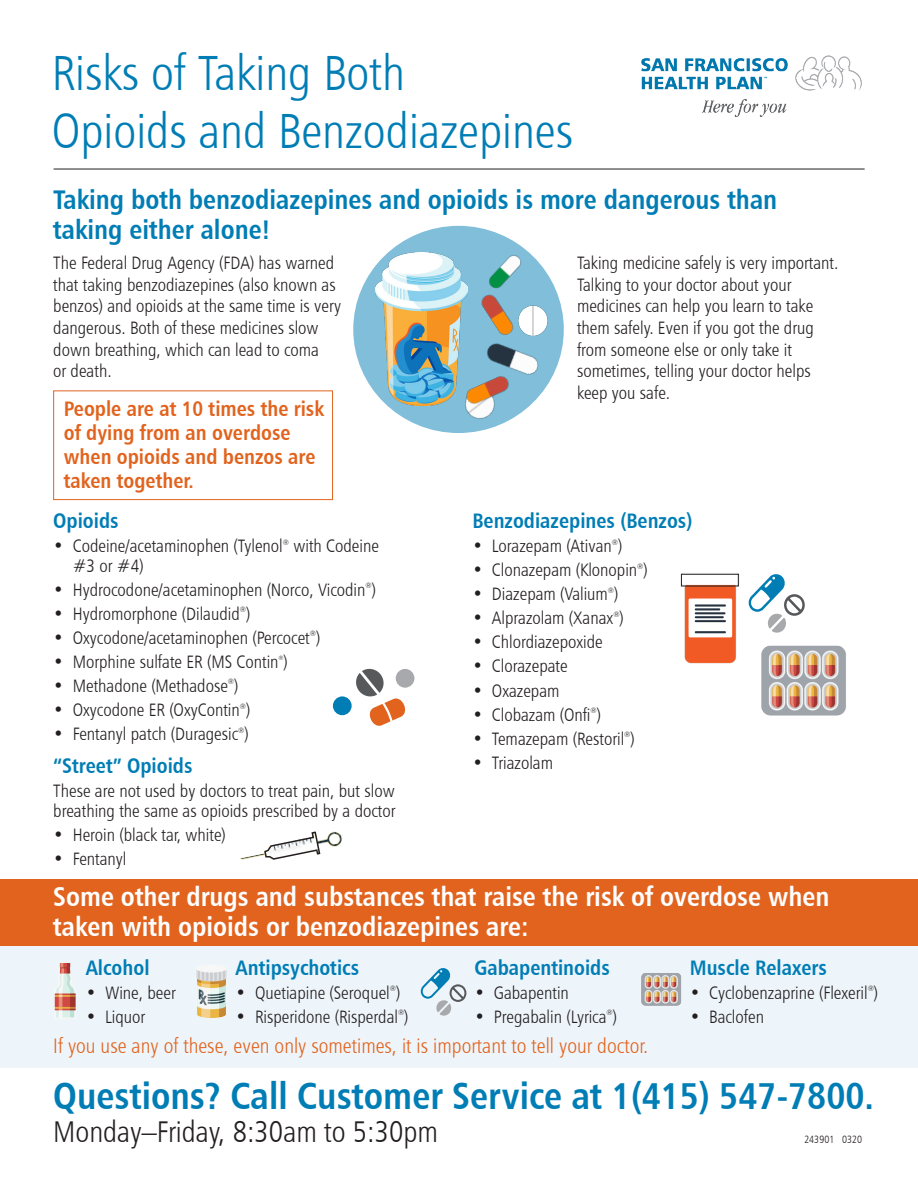
<style>
.page{position:relative;width:918px;height:1188px;background:#fff}
.page>*{position:absolute;margin:0;border:0;box-sizing:border-box;transform-origin:0 0}
.t1{font:49.5px/57.6px "Humanist 777 BT Light Condensed B";color:#007db5}
.t2{font:37.5px "Humanist 777 BT Bold Condensed B";color:#007db5}
.t3{font:30px "Humanist 777 BT Light Condensed B";color:#231f20}
.t4{font:27px/30px "Humanist 777 BT Bold Condensed B";color:#fff}
.t5{font:27px/30px "Humanist 777 BT Bold Condensed B";color:#007db5}
.t6{font:21px "Humanist 777 BT Bold Condensed B";color:#007db5}
.t7{font:21px/24px "Humanist 777 BT Bold Condensed B";color:#e1631e}
.t8{font:21px "Humanist 777 BT Light Condensed B";color:#e1631e}
.t9{font:18px/21.6px "Humanist 777 BT Light Condensed B";color:#231f20}
.t10{font:10.5px "Humanist 777 BT Light Condensed B";letter-spacing:-.005em;color:#231f20}
.t11{font:7.5px "Humanist 777 BT Light Condensed B";color:#231f20}
.t12{font:6px "Humanist 777 BT Light Condensed B";color:#231f20}
</style>
<div class="page">
<div style="left:0;top:879px;width:918px;height:188px;background:#eef5fa"></div>
<hr style="left:54px;top:169px;width:811px;height:1px;background:#231f20">
<img style="left:642px;top:56px;width:219px;height:60px">
<img style="left:240px;top:831px;width:103px;height:29px">
<svg style="left:263px;top:831px;width:58px;height:29px"></svg>
<div style="left:353px;top:226px;width:211px;height:207px;background:#80beda;border-radius:50%"></div>
<img style="left:375px;top:252px;width:91px;height:154px">
<img style="left:493px;top:245px;width:37px;height:29px">
<img style="left:487px;top:344px;width:66px;height:57px">
<img style="left:535px;top:305px;width:13px;height:31px">
<img style="left:641px;top:973px;width:41px;height:33px">
<img style="left:54px;top:963px;width:22px;height:55px">
<img style="left:196px;top:970px;width:31px;height:48px">
<svg style="left:420px;top:968px;width:46px;height:48px"></svg>
<div style="left:0;top:879px;width:918px;height:67px;background:#e1631e"></div>
<img style="left:680px;top:573px;width:60px;height:91px">
<div style="left:681px;top:574px;width:58px;height:12px;border:1px solid #231f20"></div>
<svg style="left:748px;top:574px;width:57px;height:59px"></svg>
<img style="left:761px;top:645px;width:85px;height:71px">
<div style="left:333px;top:696px;width:19px;height:19px;background:#007db5;border-radius:50%"></div>
<svg style="left:356px;top:668px;width:53px;height:58px"></svg>
<div style="left:396px;top:669px;width:18px;height:19px;background:#a8a9ad;border-radius:50%"></div>
<div style="left:53px;top:390px;width:280px;height:110px;border:1px solid #e1631e"></div>
<img style="left:456px;top:380px;width:38px;height:49px">
<img style="left:466px;top:274px;width:69px;height:70px">
<img style="left:459px;top:361px;width:67px;height:66px">
<p class="t1" style="left:52px;top:43px;width:523px">Risks of Taking Both<br>Opioids and Benzodiazepines</p>
<p class="t5" style="left:53px;top:184px;width:726px">Taking both benzodiazepines and opioids is more dangerous than taking either alone!</p>
<p class="t9" style="left:577px;top:252px;width:263px">Taking medicine safely is very important.<br>Talking to your doctor about your medicines can help you learn to take them safely. Even if you got the drug from someone else or only take it sometimes, telling your doctor helps keep you safe.</p>
<p class="t9" style="left:53px;top:252px;width:290px">The Federal Drug Agency (FDA) has warned that taking benzodiazepines (also known as benzos) and opioids at the same time is very dangerous. Both of these medicines slow down breathing, which can lead to coma<br>or death.</p>
<p class="t7" style="left:64px;top:396px;width:262px">People are at 10 times the risk of dying from an overdose when opioids and benzos are taken together.</p>
<p class="t6" style="left:53px;top:507px;width:67px">Opioids</p>
<p class="t9" style="left:53px;top:535px;width:231px">• Codeine/acetaminophen (Tylenol</p>
<p class="t11" style="left:283px;top:537px;width:8px">®</p>
<p class="t9" style="left:293px;top:535px;width:87px">with Codeine</p>
<p class="t9" style="left:73px;top:554px;width:72px">#3 or #4)</p>
<p class="t9" style="left:53px;top:578px;width:324px">• Hydrocodone/acetaminophen (Norco, Vicodin )</p>
<p class="t11" style="left:366px;top:581px;width:8px">®</p>
<p class="t9" style="left:53px;top:602px;width:199px">• Hydromorphone (Dilaudid )</p>
<p class="t11" style="left:240px;top:605px;width:8px">®</p>
<p class="t9" style="left:53px;top:626px;width:269px">• Oxycodone/acetaminophen (Percocet )</p>
<p class="t11" style="left:310px;top:629px;width:8px">®</p>
<p class="t9" style="left:53px;top:651px;width:236px">• Morphine sulfate ER (MS Contin )</p>
<p class="t12" style="left:279px;top:655px;width:6px">®</p>
<p class="t9" style="left:53px;top:675px;width:187px">• Methadone (Methadose )</p>
<p class="t11" style="left:228px;top:677px;width:8px">®</p>
<p class="t9" style="left:53px;top:699px;width:199px">• Oxycodone ER (OxyContin )</p>
<p class="t11" style="left:240px;top:701px;width:8px">®</p>
<p class="t9" style="left:53px;top:723px;width:197px">• Fentanyl patch (Duragesic )</p>
<p class="t11" style="left:238px;top:725px;width:8px">®</p>
<p class="t6" style="left:53px;top:753px;width:141px">“Street” Opioids</p>
<p class="t9" style="left:53px;top:781px;width:344px;line-height:19.5px">These are not used by doctors to treat pain, but slow breathing the same as opioids prescribed by a doctor</p>
<p class="t9" style="left:53px;top:824px;width:174px">• Heroin (black tar, white)</p>
<p class="t9" style="left:53px;top:848px;width:75px">• Fentanyl</p>
<p class="t6" style="left:472px;top:507px;width:221px">Benzodiazepines (Benzos)</p>
<p class="t9" style="left:472px;top:535px;width:151px">• Lorazepam (Ativan )</p>
<p class="t11" style="left:612px;top:537px;width:8px">®</p>
<p class="t9" style="left:472px;top:559px;width:177px">• Clonazepam (Klonopin )</p>
<p class="t11" style="left:637px;top:561px;width:8px">®</p>
<p class="t9" style="left:472px;top:583px;width:148px">• Diazepam (Valium )</p>
<p class="t11" style="left:608px;top:585px;width:8px">®</p>
<p class="t9" style="left:472px;top:607px;width:153px">• Alprazolam (Xanax )</p>
<p class="t11" style="left:613px;top:610px;width:8px">®</p>
<p class="t9" style="left:472px;top:631px;width:132px">• Chlordiazepoxide</p>
<p class="t9" style="left:472px;top:655px;width:97px">• Clorazepate</p>
<p class="t9" style="left:472px;top:679px;width:89px">• Oxazepam</p>
<p class="t9" style="left:472px;top:703px;width:130px">• Clobazam (Onfi )</p>
<p class="t11" style="left:591px;top:706px;width:8px">®</p>
<p class="t9" style="left:472px;top:727px;width:164px">• Temazepam (Restoril )</p>
<p class="t11" style="left:624px;top:730px;width:8px">®</p>
<p class="t9" style="left:472px;top:752px;width:82px">• Triazolam</p>
<p class="t4" style="left:53px;top:881px;width:778px">Some other drugs and substances that raise the risk of overdose when taken with opioids or benzodiazepines are:</p>
<p class="t6" style="left:86px;top:954px;width:65px">Alcohol</p>
<p class="t9" style="left:86px;top:981px;width:92px">• Wine, beer</p>
<p class="t9" style="left:86px;top:1005px;width:61px">• Liquor</p>
<p class="t6" style="left:236px;top:954px;width:125px">Antipsychotics</p>
<p class="t9" style="left:236px;top:981px;width:166px">• Quetiapine (Seroquel )</p>
<p class="t11" style="left:390px;top:984px;width:8px">®</p>
<p class="t9" style="left:236px;top:1005px;width:174px">• Risperidone (Risperdal )</p>
<p class="t11" style="left:398px;top:1008px;width:8px">®</p>
<p class="t6" style="left:474px;top:954px;width:137px">Gabapentinoids</p>
<p class="t9" style="left:474px;top:981px;width:96px">• Gabapentin</p>
<p class="t9" style="left:474px;top:1005px;width:144px">• Pregabalin (Lyrica )</p>
<p class="t11" style="left:607px;top:1008px;width:8px">®</p>
<p class="t6" style="left:690px;top:954px;width:139px">Muscle Relaxers</p>
<p class="t9" style="left:690px;top:981px;width:190px">• Cyclobenzaprine (Flexeril )</p>
<p class="t11" style="left:868px;top:984px;width:8px">®</p>
<p class="t9" style="left:690px;top:1005px;width:76px">• Baclofen</p>
<p class="t8" style="left:53px;top:1033px;width:596px">If you use any of these, even only sometimes, it is important to tell your doctor.</p>
<p class="t2" style="left:53px;top:1073px;width:822px">Questions? Call Customer Service at 1(415) 547-7800.</p>
<p class="t3" style="left:53px;top:1113px;width:386px">Monday–Friday, 8:30am to 5:30pm</p>
<p class="t10" style="left:804px;top:1133px;width:59px">243901 0320</p>
</div>
